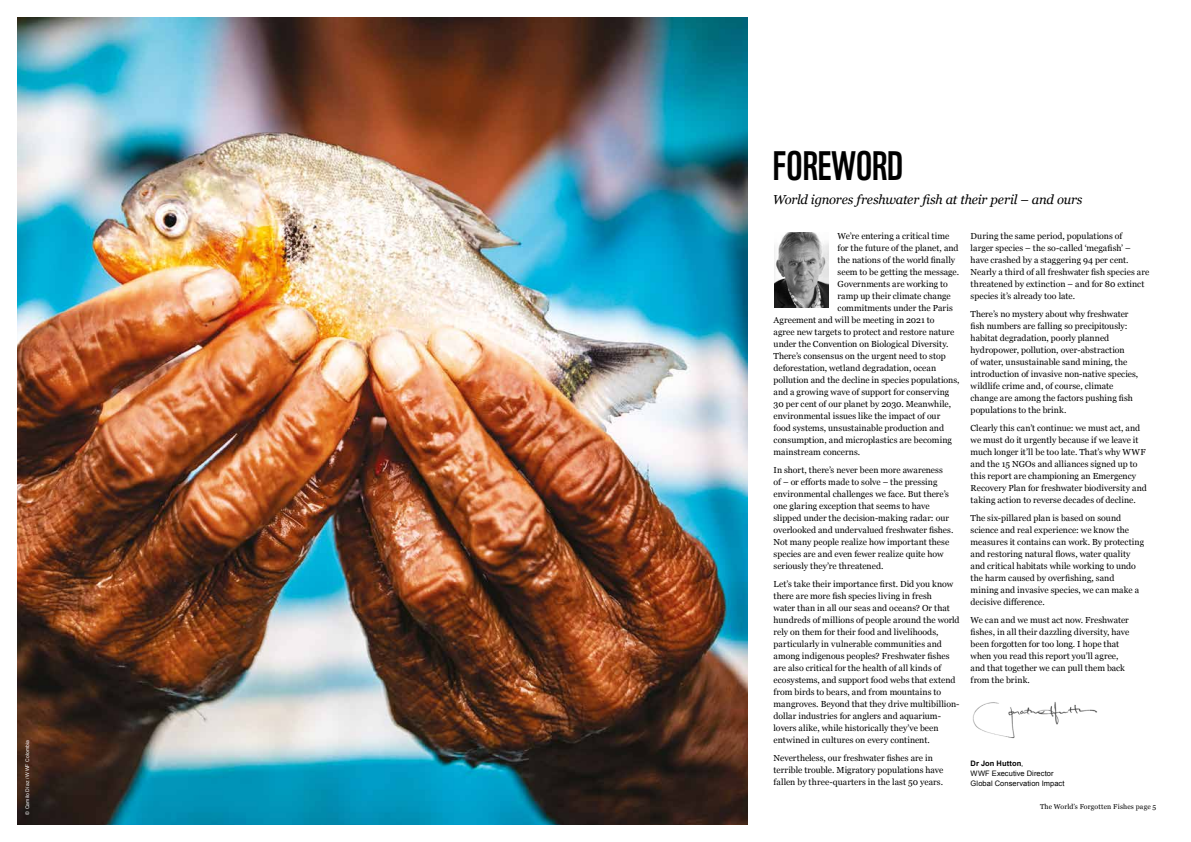
<style>
.page{position:relative;width:1191px;height:842px;background:#fff}
.page>*{position:absolute;margin:0;border:0;box-sizing:border-box;transform-origin:0 0}
.t1{font:40px "WWF";color:#000}
.t2{font:italic 13px "Georgia";letter-spacing:-.015em;color:#000}
.t3{font:8.8px/12px "Georgia";letter-spacing:.005em;color:#000}
.t4{font:7.5px/10px "Arial";letter-spacing:.01em;color:#000}
.t5{font:7px "Georgia";letter-spacing:.015em;color:#000}
.t6{font:5px "Arial";letter-spacing:.035em;color:#fff}
.s1{font-weight:700}
</style>
<div class="page">
<img style="left:972px;top:702px;width:125px;height:37px">
<img style="left:774px;top:232px;width:54px;height:76px">
<img style="left:17px;top:17px;width:730px;height:808px">
<p class="t6" style="left:24px;top:814px;width:76px;rotate:-90deg">© Camilo Díaz / WWF Colombia</p>
<h1 class="t1" style="left:773px;top:134px;width:132px">FOREWORD</h1>
<h2 class="t2" style="left:773px;top:190px;width:311px">World ignores freshwater fish at their peril – and ours</h2>
<p class="t3" style="left:837px;top:230px;width:113px">We’re entering a critical time</p>
<p class="t3" style="left:837px;top:242px;width:123px">for the future of the planet, and</p>
<p class="t3" style="left:837px;top:254px;width:119px">the nations of the world finally</p>
<p class="t3" style="left:837px;top:266px;width:123px">seem to be getting the message.</p>
<p class="t3" style="left:837px;top:278px;width:112px">Governments are working to</p>
<p class="t3" style="left:837px;top:290px;width:115px">ramp up their climate change</p>
<p class="t3" style="left:837px;top:302px;width:117px">commitments under the Paris</p>
<p class="t3" style="left:773px;top:314px;width:162px">Agreement and will be meeting in 2021 to</p>
<p class="t3" style="left:773px;top:326px;width:182px">agree new targets to protect and restore nature</p>
<p class="t3" style="left:773px;top:338px;width:176px">under the Convention on Biological Diversity.</p>
<p class="t3" style="left:773px;top:350px;width:174px">There’s consensus on the urgent need to stop</p>
<p class="t3" style="left:773px;top:362px;width:164px">deforestation, wetland degradation, ocean</p>
<p class="t3" style="left:773px;top:374px;width:187px">pollution and the decline in species populations,</p>
<p class="t3" style="left:773px;top:386px;width:177px">and a growing wave of support for conserving</p>
<p class="t3" style="left:773px;top:398px;width:179px">30 per cent of our planet by 2030. Meanwhile,</p>
<p class="t3" style="left:773px;top:410px;width:168px">environmental issues like the impact of our</p>
<p class="t3" style="left:773px;top:422px;width:172px">food systems, unsustainable production and</p>
<p class="t3" style="left:773px;top:434px;width:180px">consumption, and microplastics are becoming</p>
<p class="t3" style="left:773px;top:446px;width:88px">mainstream concerns.</p>
<p class="t3" style="left:773px;top:464px;width:181px">In short, there’s never been more awareness<br>of – or efforts made to solve – the pressing environmental challenges we face. But there’s one glaring exception that seems to have slipped under the decision-making radar: our overlooked and undervalued freshwater fishes.<br>Not many people realize how important these species are and even fewer realize quite how seriously they’re threatened.</p>
<p class="t3" style="left:773px;top:578px;width:188px">Let’s take their importance first. Did you know there are more fish species living in fresh<br>water than in all our seas and oceans? Or that hundreds of millions of people around the world rely on them for their food and livelihoods, particularly in vulnerable communities and among indigenous peoples? Freshwater fishes are also critical for the health of all kinds of ecosystems, and support food webs that extend from birds to bears, and from mountains to mangroves. Beyond that they drive multibillion&shy;dollar industries for anglers and aquarium&shy;lovers alike, while historically they’ve been entwined in cultures on every continent.</p>
<p class="t3" style="left:773px;top:752px;width:171px">Nevertheless, our freshwater fishes are in terrible trouble. Migratory populations have fallen by three-quarters in the last 50 years.</p>
<p class="t3" style="left:970px;top:230px;width:180px">During the same period, populations of<br>larger species – the so-called ‘megafish’ – have crashed by a staggering 94 per cent.<br>Nearly a third of all freshwater fish species are threatened by extinction – and for 80 extinct species it’s already too late.</p>
<p class="t3" style="left:970px;top:308px;width:169px">There’s no mystery about why freshwater fish numbers are falling so precipitously: habitat degradation, poorly planned hydropower, pollution, over-abstraction<br>of water, unsustainable sand mining, the introduction of invasive non-native species, wildlife crime and, of course, climate change are among the factors pushing fish populations to the brink.</p>
<p class="t3" style="left:970px;top:422px;width:178px">Clearly this can’t continue: we must act, and we must do it urgently because if we leave it much longer it’ll be too late. That’s why WWF and the 15 NGOs and alliances signed up to this report are championing an Emergency Recovery Plan for freshwater biodiversity and taking action to reverse decades of decline.</p>
<p class="t3" style="left:970px;top:512px;width:175px">The six-pillared plan is based on sound science and real experience: we know the measures it contains can work. By protecting and restoring natural flows, water quality and critical habitats while working to undo the harm caused by overfishing, sand mining and invasive species, we can make a decisive difference.</p>
<p class="t3" style="left:970px;top:614px;width:160px">We can and we must act now. Freshwater fishes, in all their dazzling diversity, have been forgotten for too long. I hope that when you read this report you’ll agree, and that together we can pull them back from the brink.</p>
<p class="t4" style="left:970px;top:758px;width:95px"><span class="s1">Dr Jon Hutton</span>,<br>WWF Executive Director<br>Global Conservation Impact</p>
<p class="t5" style="left:1040px;top:801px;width:118px">The World’s Forgotten Fishes page 5</p>
</div>
